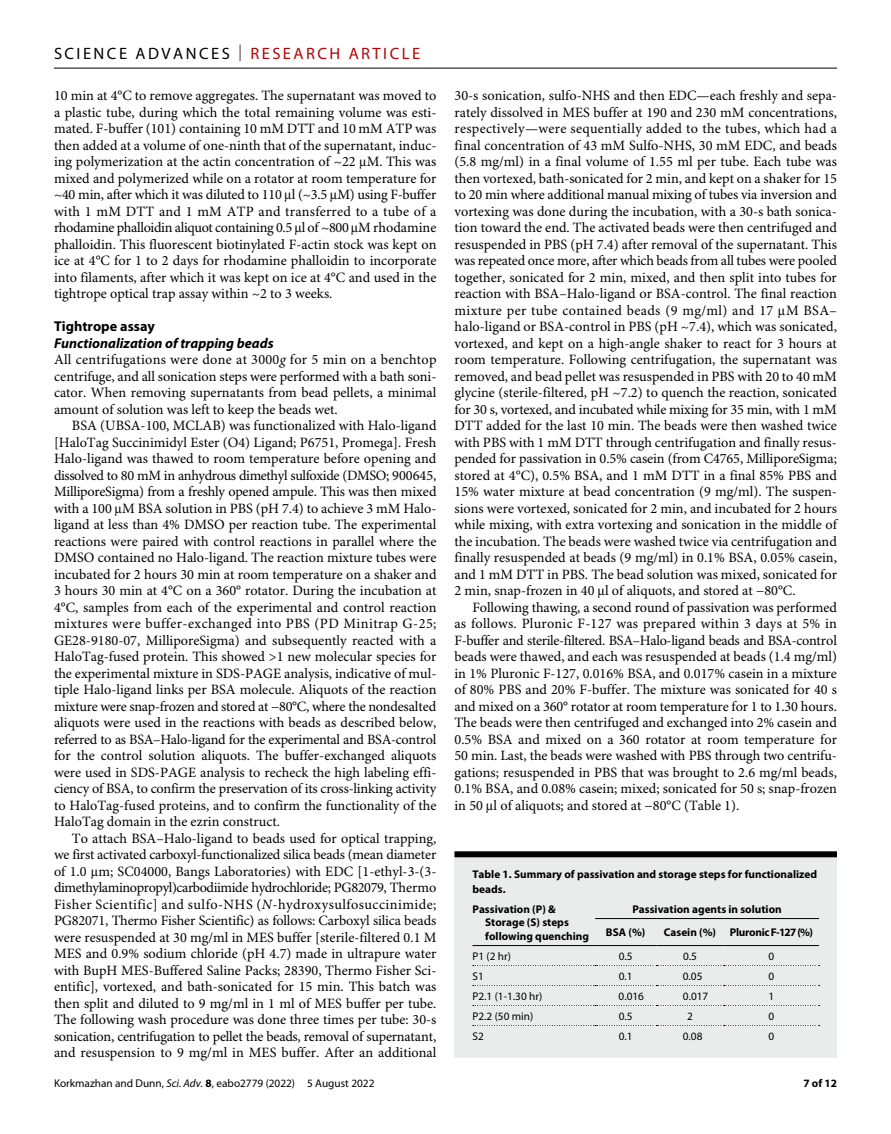
<style>
.page{position:relative;width:891px;height:1134px;background:#fff}
.page>*{position:absolute;margin:0;border:0;box-sizing:border-box;transform-origin:0 0}
.t1{font:16.5px "Myriad Pro";letter-spacing:.15em;color:#000}
.t2{font:14.25px/16.5px "Minion Pro";color:#000;text-align:justify}
.t3{font:italic 700 14.25px "Myriad Pro";color:#000}
.t4{font:700 14.25px "Myriad Pro";color:#000}
.t5{font:700 11.25px/13.5px "Myriad Pro";color:#000}
.t6{font:11.25px "Myriad Pro";color:#000}
.t7{font:700 11.25px "Myriad Pro";letter-spacing:-.025em;color:#000}
.s1{font-weight:300}
.s2{color:#b10508}
.s3{font-style:italic}
.s4{font-weight:700}
</style>
<div class="page">
<hr style="left:54px;top:68px;width:783px;height:1px;background:#000">
<div style="left:454px;top:852px;width:383px;height:206px;background:#eaebeb"></div>
<div style="left:454px;top:851px;width:383px;height:6px;background:#000"></div>
<svg style="left:473px;top:965px;width:347px;height:1px"></svg>
<svg style="left:473px;top:985px;width:347px;height:1px"></svg>
<svg style="left:473px;top:1005px;width:347px;height:1px"></svg>
<svg style="left:473px;top:1025px;width:347px;height:1px"></svg>
<hr style="left:595px;top:918px;width:61px;height:1px;background:#000">
<hr style="left:656px;top:918px;width:68px;height:1px;background:#000">
<hr style="left:724px;top:918px;width:95px;height:1px;background:#000">
<hr style="left:595px;top:945px;width:61px;height:1px;background:#000">
<hr style="left:656px;top:945px;width:68px;height:1px;background:#000">
<hr style="left:724px;top:945px;width:95px;height:1px;background:#000">
<hr style="left:472px;top:945px;width:123px;height:1px;background:#000">
<p class="t1" style="left:54px;top:40px;width:368px">SCIENCE ADVANCES <span class="s1">|</span> <span class="s2">RESEARCH ARTICLE</span></p>
<p class="t2" style="left:54px;top:89px;width:384px">10 min at 4°C to remove aggregates. The supernatant was moved to a plastic tube, during which the total remaining volume was esti&shy;mated. F-buffer (101) containing 10 mM DTT and 10 mM ATP was then added at a volume of one-ninth that of the supernatant, induc&shy;ing polymerization at the actin concentration of ~22 M. This was mixed and polymerized while on a rotator at room temperature for ~40 min, after which it was diluted to 110 l (~3.5 M) using F-buffer with 1 mM DTT and 1 mM ATP and transferred to a tube of a rhodamine phalloidin aliquot containing 0.5 l of ~800 M rhodamine phalloidin. This fluorescent biotinylated F-actin stock was kept on ice at 4°C for 1 to 2 days for rhodamine phalloidin to incorporate into filaments, after which it was kept on ice at 4°C and used in the tightrope optical trap assay within ~2 to 3 weeks.</p>
<p class="t4" style="left:54px;top:315px;width:103px">Tightrope assay</p>
<p class="t3" style="left:54px;top:334px;width:221px">Functionalization of trapping beads</p>
<p class="t2" style="left:54px;top:353px;width:384px">All centrifugations were done at 3000<span class="s3">g</span> for 5 min on a benchtop centrifuge, and all sonication steps were performed with a bath soni&shy;cator. When removing supernatants from bead pellets, a minimal amount of solution was left to keep the beads wet.</p>
<p class="t2" style="left:54px;top:419px;width:384px;text-indent:18px">BSA (UBSA-100, MCLAB) was functionalized with Halo-ligand [HaloTag Succinimidyl Ester (O4) Ligand; P6751, Promega]. Fresh Halo-ligand was thawed to room temperature before opening and dissolved to 80 mM in anhydrous dimethyl sulfoxide (DMSO; 900645, MilliporeSigma) from a freshly opened ampule. This was then mixed with a 100 M BSA solution in PBS (pH 7.4) to achieve 3 mM Halo&shy;ligand at less than 4% DMSO per reaction tube. The experimental reactions were paired with control reactions in parallel where the DMSO contained no Halo-ligand. The reaction mixture tubes were incubated for 2 hours 30 min at room temperature on a shaker and 3 hours 30 min at 4°C on a 360° rotator. During the incubation at 4°C, samples from each of the experimental and control reaction mixtures were buffer-exchanged into PBS (PD Minitrap G-25; GE28-9180-07, MilliporeSigma) and subsequently reacted with a HaloTag-fused protein. This showed &gt;1 new molecular species for the experimental mixture in SDS-PAGE analysis, indicative of mul&shy;tiple Halo-ligand links per BSA molecule. Aliquots of the reaction mixture were snap-frozen and stored at −80°C, where the nondesalted aliquots were used in the reactions with beads as described below, referred to as BSA–Halo-ligand for the experimental and BSA-control for the control solution aliquots. The buffer-exchanged aliquots were used in SDS-PAGE analysis to recheck the high labeling effi&shy;ciency of BSA, to confirm the preservation of its cross-linking activity to HaloTag-fused proteins, and to confirm the functionality of the HaloTag domain in the ezrin construct.</p>
<p class="t2" style="left:54px;top:831px;width:384px;text-indent:18px">To attach BSA–Halo-ligand to beads used for optical trapping, we first activated carboxyl-functionalized silica beads (mean diameter of 1.0 m; SC04000, Bangs Laboratories) with EDC [1-ethyl-3-(3- dimethylaminopropyl)carbodiimide hydrochloride; PG82079, Thermo Fisher Scientific] and sulfo-NHS (<span class="s3">N</span>-hydroxysulfosuccinimide; PG82071, Thermo Fisher Scientific) as follows: Carboxyl silica beads were resuspended at 30 mg/ml in MES buffer [sterile-filtered 0.1 M MES and 0.9% sodium chloride (pH 4.7) made in ultrapure water with BupH MES-Buffered Saline Packs; 28390, Thermo Fisher Sci&shy;entific], vortexed, and bath-sonicated for 15 min. This batch was then split and diluted to 9 mg/ml in 1 ml of MES buffer per tube.<br>The following wash procedure was done three times per tube: 30-s sonication, centrifugation to pellet the beads, removal of supernatant, and resuspension to 9 mg/ml in MES buffer. After an additional</p>
<p class="t6" style="left:54px;top:1074px;width:322px">Korkmazhan and Dunn, <span class="s3">Sci. Adv.</span> <span class="s4">8</span>, eabo2779 (2022) 5 August 2022</p>
<p class="t2" style="left:454px;top:89px;width:384px">30-s sonication, sulfo-NHS and then EDC—each freshly and sepa&shy;rately dissolved in MES buffer at 190 and 230 mM concentrations, respectively—were sequentially added to the tubes, which had a final concentration of 43 mM Sulfo-NHS, 30 mM EDC, and beads (5.8 mg/ml) in a final volume of 1.55 ml per tube. Each tube was then vortexed, bath-sonicated for 2 min, and kept on a shaker for 15 to 20 min where additional manual mixing of tubes via inversion and vortexing was done during the incubation, with a 30-s bath sonica&shy;tion toward the end. The activated beads were then centrifuged and resuspended in PBS (pH 7.4) after removal of the supernatant. This was repeated once more, after which beads from all tubes were pooled together, sonicated for 2 min, mixed, and then split into tubes for reaction with BSA–Halo-ligand or BSA-control. The final reaction mixture per tube contained beads (9 mg/ml) and 17 M BSA– halo-ligand or BSA-control in PBS (pH ~7.4), which was sonicated, vortexed, and kept on a high-angle shaker to react for 3 hours at room temperature. Following centrifugation, the supernatant was removed, and bead pellet was resuspended in PBS with 20 to 40 mM glycine (sterile-filtered, pH ~7.2) to quench the reaction, sonicated for 30 s, vortexed, and incubated while mixing for 35 min, with 1 mM DTT added for the last 10 min. The beads were then washed twice with PBS with 1 mM DTT through centrifugation and finally resus&shy;pended for passivation in 0.5% casein (from C4765, MilliporeSigma; stored at 4°C), 0.5% BSA, and 1 mM DTT in a final 85% PBS and 15% water mixture at bead concentration (9 mg/ml). The suspen&shy;sions were vortexed, sonicated for 2 min, and incubated for 2 hours while mixing, with extra vortexing and sonication in the middle of the incubation. The beads were washed twice via centrifugation and finally resuspended at beads (9 mg/ml) in 0.1% BSA, 0.05% casein, and 1 mM DTT in PBS. The bead solution was mixed, sonicated for 2 min, snap-frozen in 40 l of aliquots, and stored at −80°C.</p>
<p class="t2" style="left:454px;top:600px;width:384px;text-indent:18px">Following thawing, a second round of passivation was performed as follows. Pluronic F-127 was prepared within 3 days at 5% in F-buffer and sterile-filtered. BSA–Halo-ligand beads and BSA-control beads were thawed, and each was resuspended at beads (1.4 mg/ml) in 1% Pluronic F-127, 0.016% BSA, and 0.017% casein in a mixture of 80% PBS and 20% F-buffer. The mixture was sonicated for 40 s and mixed on a 360° rotator at room temperature for 1 to 1.30 hours.<br>The beads were then centrifuged and exchanged into 2% casein and 0.5% BSA and mixed on a 360 rotator at room temperature for 50 min. Last, the beads were washed with PBS through two centrifu&shy;gations; resuspended in PBS that was brought to 2.6 mg/ml beads, 0.1% BSA, and 0.08% casein; mixed; sonicated for 50 s; snap-frozen in 50 l of aliquots; and stored at −80°C (Table 1).</p>
<p class="t5" style="left:472px;top:866px;width:346px;line-height:14.2px">Table 1. Summary of passivation and storage steps for functionalized beads.</p>
<p class="t5" style="left:485px;top:901px;width:105px;text-indent:-13px">Passivation (P) &amp;<br>Storage (S) steps following quenching</p>
<p class="t5" style="left:606px;top:896px;width:177px;line-height:23.5px;text-indent:26px">Passivation agents in solution<br>BSA (%)</p>
<p class="t7" style="left:664px;top:923px;width:151px">Casein (%) Pluronic F-127 (%)</p>
<p class="t6" style="left:472px;top:947px;width:40px">P1 (2 hr)</p>
<p class="t6" style="left:619px;top:947px;width:15px">0.5</p>
<p class="t6" style="left:683px;top:947px;width:15px">0.5</p>
<p class="t6" style="left:768px;top:947px;width:7px">0</p>
<p class="t6" style="left:472px;top:967px;width:13px">S1</p>
<p class="t6" style="left:619px;top:967px;width:15px">0.1</p>
<p class="t6" style="left:683px;top:967px;width:21px">0.05</p>
<p class="t6" style="left:768px;top:967px;width:7px">0</p>
<p class="t6" style="left:472px;top:987px;width:71px">P2.1 (1-1.30 hr)</p>
<p class="t6" style="left:619px;top:987px;width:27px">0.016</p>
<p class="t6" style="left:683px;top:987px;width:27px">0.017</p>
<p class="t6" style="left:768px;top:987px;width:7px">1</p>
<p class="t6" style="left:472px;top:1007px;width:62px">P2.2 (50 min)</p>
<p class="t6" style="left:619px;top:1007px;width:15px">0.5</p>
<p class="t6" style="left:687px;top:1007px;width:7px">2</p>
<p class="t6" style="left:768px;top:1007px;width:7px">0</p>
<p class="t6" style="left:472px;top:1027px;width:13px">S2</p>
<p class="t6" style="left:619px;top:1027px;width:15px">0.1</p>
<p class="t6" style="left:683px;top:1027px;width:21px">0.08</p>
<p class="t6" style="left:768px;top:1027px;width:7px">0</p>
<p class="t5" style="left:803px;top:1076px;width:35px">7 of 12</p>
</div>
